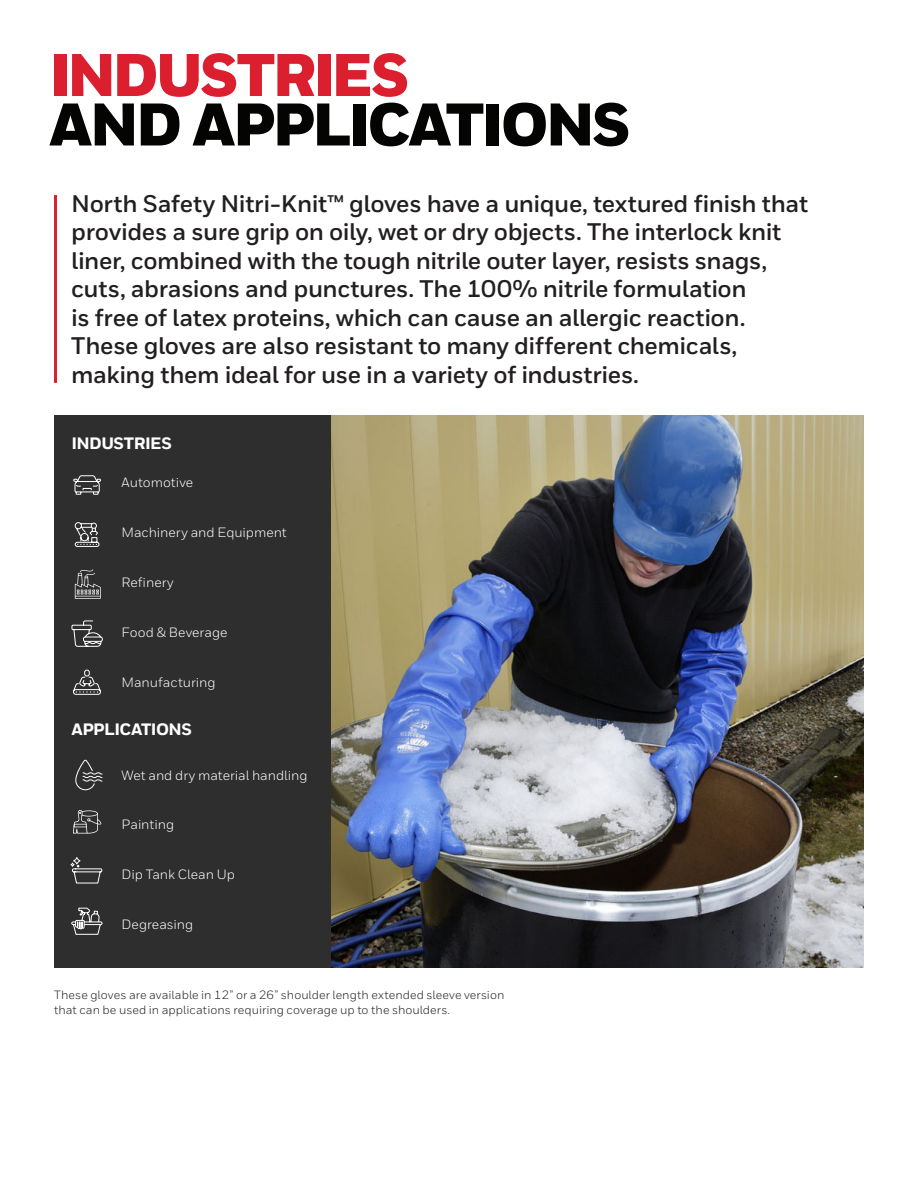
<style>
.page{position:relative;width:918px;height:1188px;background:#fff}
.page>*{position:absolute;margin:0;border:0;box-sizing:border-box;transform-origin:0 0}
.t1{font:900 60px "Honeywell Sans";letter-spacing:-.05em;color:#040503}
.t2{font:900 60px "Honeywell Sans";letter-spacing:-.045em;color:#dc1f2e}
.t3{font:700 24px/28.5px "Honeywell Sans";letter-spacing:-.015em;color:#231f20}
.t4{font:800 16.5px "Honeywell Sans";letter-spacing:-.03em;color:#fff}
.t5{font:13.5px "Honeywell Sans";color:#fff}
.t6{font:12px/15px "Honeywell Sans";letter-spacing:.005em;color:#231f20}
</style>
<div class="page">
<img style="left:330px;top:415px;width:534px;height:553px">
<hr style="left:54px;top:195px;width:3px;height:188px;background:#dc1f2e">
<div style="left:54px;top:415px;width:276px;height:553px;background:#2e2e2e"></div>
<svg style="left:73px;top:475px;width:28px;height:20px"></svg>
<svg style="left:73px;top:669px;width:28px;height:26px"></svg>
<svg style="left:74px;top:522px;width:26px;height:25px"></svg>
<svg style="left:75px;top:569px;width:26px;height:30px"></svg>
<svg style="left:75px;top:759px;width:28px;height:32px"></svg>
<svg style="left:73px;top:810px;width:29px;height:24px"></svg>
<svg style="left:71px;top:620px;width:32px;height:27px"></svg>
<svg style="left:71px;top:907px;width:32px;height:28px"></svg>
<div style="left:73px;top:857px;width:7px;height:7px;border:1px solid #fff;border-radius:50%"></div>
<svg style="left:71px;top:863px;width:32px;height:21px"></svg>
<h1 class="t2" style="left:49px;top:38px;width:362px">INDUSTRIES</h1>
<h1 class="t1" style="left:49px;top:88px;width:583px">AND APPLICATIONS</h1>
<p class="t3" style="left:71px;top:190px;width:738px">North Safety Nitri-Knit™ gloves have a unique, textured finish that provides a sure grip on oily, wet or dry objects. The interlock knit liner, combined with the tough nitrile outer layer, resists snags, cuts, abrasions and punctures. The 100% nitrile formulation<br>is free of latex proteins, which can cause an allergic reaction.<br>These gloves are also resistant to many different chemicals, making them ideal for use in a variety of industries.</p>
<p class="t4" style="left:71px;top:433px;width:102px">INDUSTRIES</p>
<p class="t5" style="left:122px;top:475px;width:73px">Automotive</p>
<p class="t5" style="left:122px;top:525px;width:167px">Machinery and Equipment</p>
<p class="t5" style="left:122px;top:574px;width:54px">Refinery</p>
<p class="t5" style="left:122px;top:624px;width:108px">Food &amp; Beverage</p>
<p class="t5" style="left:122px;top:674px;width:96px">Manufacturing</p>
<p class="t4" style="left:71px;top:719px;width:122px">APPLICATIONS</p>
<p class="t5" style="left:122px;top:767px;width:188px">Wet and dry material handling</p>
<p class="t5" style="left:122px;top:817px;width:54px">Painting</p>
<p class="t5" style="left:122px;top:866px;width:115px">Dip Tank Clean Up</p>
<p class="t5" style="left:122px;top:916px;width:73px">Degreasing</p>
<p class="t6" style="left:54px;top:987px;width:452px">These gloves are available in 12” or a 26” shoulder length extended sleeve version that can be used in applications requiring coverage up to the shoulders.</p>
</div>
